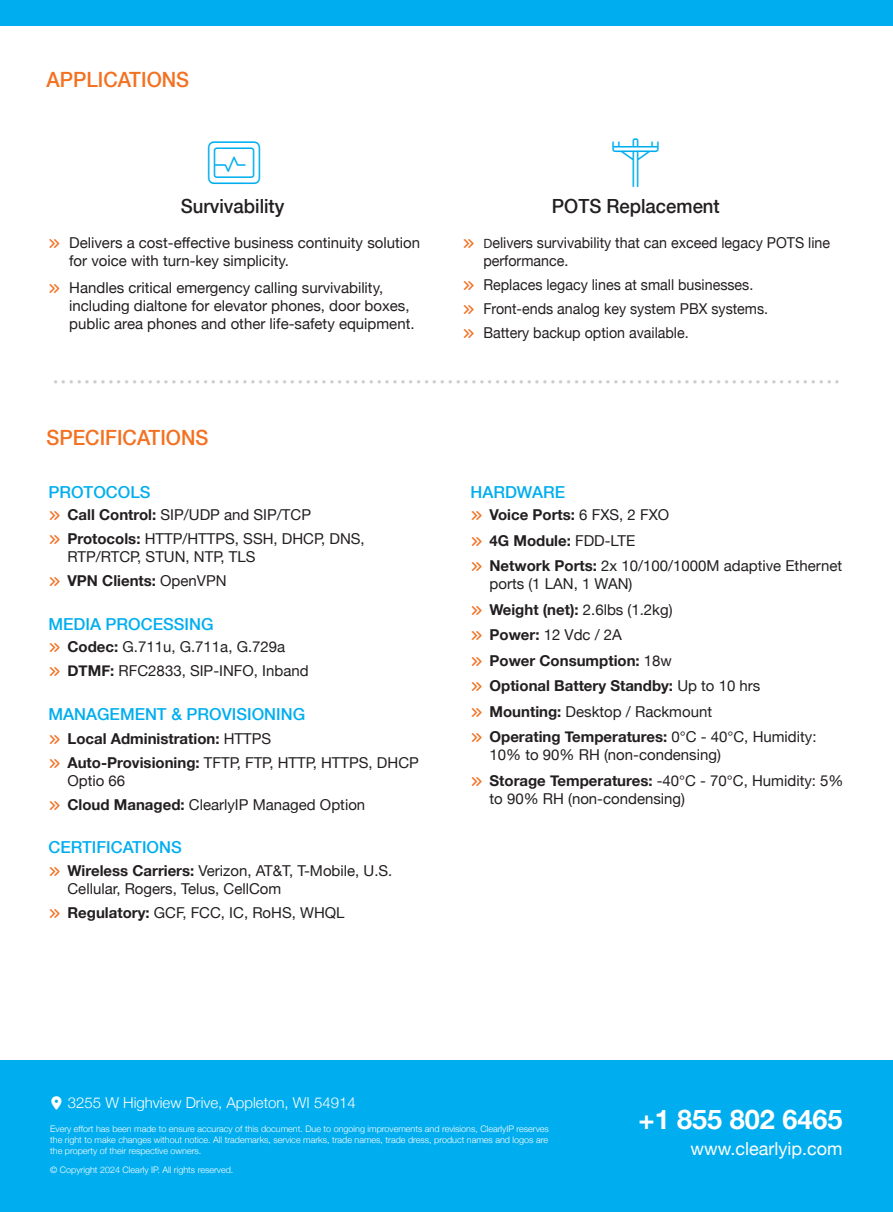
<style>
.page{position:relative;width:893px;height:1212px;background:#fff}
.page>*{position:absolute;margin:0;border:0;box-sizing:border-box;transform-origin:0 0}
.t1{font:700 27px "Helvetica Neue";color:#fff}
.t2{font:500 21px "Helvetica Neue";color:#f37121;scale:.95 1}
.t3{font:500 19.5px "Helvetica Neue";color:#231f20;scale:.95 1}
.t4{font:18px "Helvetica Neue";color:#fff}
.t5{font:500 16.5px "Helvetica Neue";color:#00aeef}
.t6{font:15px/24px "Helvetica Neue";color:#231f20}
.t7{font:700 15px/25.5px "Helvetica Neue";color:#231f20}
.t8{font:15px/24px "Helvetica Neue";color:#231f20;scale:.95 1}
.t9{font:300 15px "Helvetica Neue";color:#fff}
.t10{font:300 9px/10.8px "Helvetica Neue";color:#fff;text-align:justify}
.t11{font:500 9px "Helvetica Neue";color:#cccccb}
.s1{font-family:"Myriad Pro";font-size:13.5px}
.s2{font-weight:700}
.s3{font-weight:400}
</style>
<div class="page">
<div style="left:0;top:1060px;width:893px;height:152px;background:#00aeef"></div>
<div style="left:0;top:0;width:893px;height:26px;background:#00aeef"></div>
<h2 class="t2" style="left:47px;top:63px;width:152px">APPLICATIONS</h2>
<h3 class="t3" style="left:181px;top:190px;width:111px">Survivability</h3>
<h3 class="t3" style="left:552px;top:190px;width:178px">POTS Replacement</h3>
<p class="t6" style="left:69px;top:235px;width:352px;line-height:18px">Delivers a cost-effective business continuity solution for voice with turn-key simplicity.</p>
<p class="t6" style="left:69px;top:280px;width:347px;line-height:18px">Handles critical emergency calling survivability, including dialtone for elevator phones, door boxes, public area phones and other life-safety equipment.</p>
<p class="t8" style="left:483px;top:235px;width:367px;line-height:18px"><span class="s1">D</span>elivers survivability that can exceed legacy POTS line performance.</p>
<p class="t8" style="left:483px;top:274px;width:301px">Replaces legacy lines at small businesses.<br>Front-ends analog key system PBX systems.<br>Battery backup option available.</p>
<p class="t11" style="left:53px;top:375px;width:787px">••••••••••••••••••••••••••••••••••••••••••••••••••••••••••••••••••••••••••••••••••••••••••••••••••••</p>
<h2 class="t2" style="left:47px;top:420px;width:172px">SPECIFICATIONS</h2>
<p class="t5" style="left:48px;top:478px;width:104px">PROTOCOLS</p>
<p class="t6" style="left:67px;top:504px;width:299px"><span class="s2">Call Control:</span> SIP/UDP and SIP/TCP<br><span class="s2">Protocols:</span> HTTP/HTTPS, SSH, DHCP, DNS,</p>
<p class="t6" style="left:67px;top:546px;width:189px">RTP/RTCP, STUN, NTP, TLS<br><span class="s2">VPN Clients:</span> OpenVPN</p>
<p class="t5" style="left:48px;top:610px;width:167px">MEDIA PROCESSING</p>
<p class="t6" style="left:67px;top:636px;width:243px"><span class="s2">Codec:</span> G.711u, G.711a, G.729a<br><span class="s2">DTMF:</span> RFC2833, SIP-INFO, Inband</p>
<p class="t5" style="left:48px;top:700px;width:258px">MANAGEMENT &amp; PROVISIONING</p>
<p class="t7" style="left:67px;top:727px;width:353px;line-height:24px">Local Administration: <span class="s3">HTTPS<br></span>Auto-Provisioning: <span class="s3">TFTP, FTP, HTTP, HTTPS, DHCP</span></p>
<p class="t6" style="left:67px;top:769px;width:299px">Optio 66<br><span class="s2">Cloud Managed:</span> ClearlyIP Managed Option</p>
<p class="t5" style="left:48px;top:834px;width:135px">CERTIFICATIONS</p>
<p class="t6" style="left:67px;top:862px;width:326px;line-height:18px"><span class="s2">Wireless Carriers:</span> Verizon, AT&amp;T, T-Mobile, U.S.<br>Cellular, Rogers, Telus, CellCom</p>
<p class="t6" style="left:67px;top:901px;width:279px"><span class="s2">Regulatory:</span> GCF, FCC, IC, RoHS, WHQL</p>
<p class="t5" style="left:470px;top:478px;width:96px">HARDWARE</p>
<p class="t6" style="left:489px;top:503px;width:354px;line-height:25.5px"><span class="s2">Voice Ports:</span> 6 FXS, 2 FXO<br><span class="s2">4G Module:</span> FDD-LTE<br><span class="s2">Network Ports:</span> 2x 10/100/1000M adaptive Ethernet</p>
<p class="t7" style="left:489px;top:571px;width:329px"><span class="s3">ports (1 LAN, 1 WAN)<br></span>Weight (net): <span class="s3">2.6lbs (1.2kg)<br></span>Power: <span class="s3">12 Vdc / 2A<br></span>Power Consumption: <span class="s3">18w<br></span>Optional Battery Standby: <span class="s3">Up to 10 hrs<br></span>Mounting: <span class="s3">Desktop / Rackmount<br></span>Operating Temperatures: <span class="s3">0°C - 40°C, Humidity:</span></p>
<p class="t6" style="left:489px;top:743px;width:356px;line-height:25.5px">10% to 90% RH (non-condensing)<br><span class="s2">Storage Temperatures:</span> -40°C - 70°C, Humidity: 5%</p>
<p class="t6" style="left:489px;top:787px;width:197px">to 90% RH (non-condensing)</p>
<p class="t9" style="left:68px;top:1090px;width:289px">3255 W Highview Drive, Appleton, WI 54914</p>
<p class="t10" style="left:50px;top:1123px;width:500px">Every effort has been made to ensure accuracy of this document. Due to ongoing improvements and revisions, ClearlyIP reserves the right to make changes without notice. All trademarks, service marks, trade names, trade dress, product names and logos are the property of their respective owners.</p>
<p class="t10" style="left:50px;top:1164px;width:185px">© Copyright 2024 Clearly IP. All rights reserved.</p>
<h1 class="t1" style="left:638px;top:1098px;width:205px">+1 855 802 6465</h1>
<p class="t4" style="left:690px;top:1135px;width:153px">www.clearlyip.com</p>
</div>
